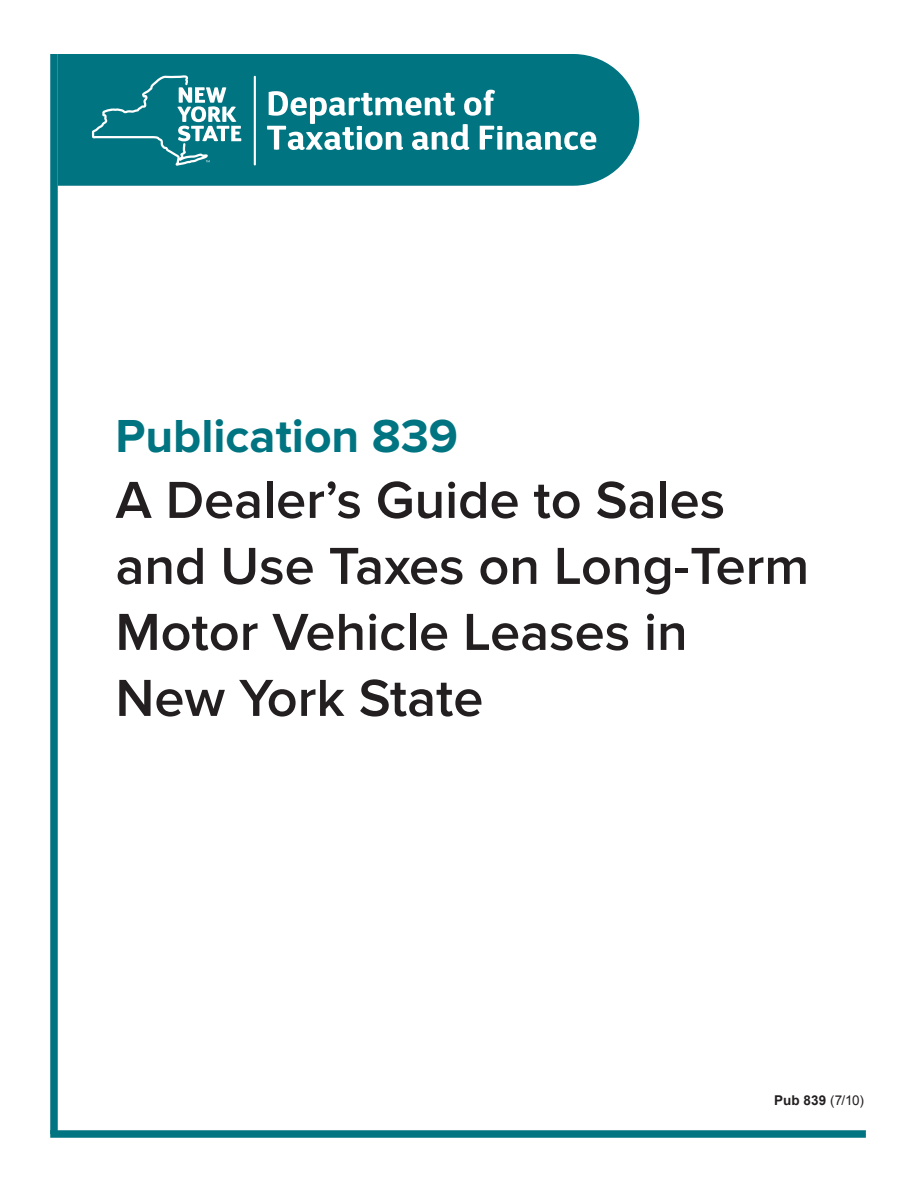
<style>
.page{position:relative;width:918px;height:1188px;background:#fff}
.page>*{position:absolute;margin:0;border:0;box-sizing:border-box;transform-origin:0 0}
.t1{font:600 54px/66px "Proxima Nova";color:#231f20}
.t2{font:700 48px "Proxima Nova";color:#007481}
.t3{font:700 13.5px "Arial";letter-spacing:.01em;color:#231f20}
.s1{font-weight:400}
</style>
<div class="page">
<div style="left:50px;top:54px;width:8px;height:1080px;background:#007481"></div>
<div style="left:50px;top:1130px;width:816px;height:8px;background:#007481"></div>
<div style="left:58px;top:54px;width:581px;height:132px;background:#007481"></div>
<svg style="left:267px;top:90px;width:329px;height:60px"></svg>
<hr style="left:254px;top:76px;width:2px;height:89px;background:#fff">
<svg style="left:92px;top:75px;width:149px;height:91px;background:#298a95"></svg>
<p class="t2" style="left:116px;top:408px;width:344px">Publication 839</p>
<p class="t1" style="left:116px;top:468px;width:695px">A Dealer’s Guide to Sales and Use Taxes on Long-Term</p>
<p class="t1" style="left:116px;top:600px;width:574px">Motor Vehicle Leases in</p>
<p class="t1" style="left:116px;top:666px;width:369px">New York State</p>
<p class="t3" style="left:774px;top:1091px;width:91px">Pub 839 <span class="s1">(7/10)</span></p>
</div>
